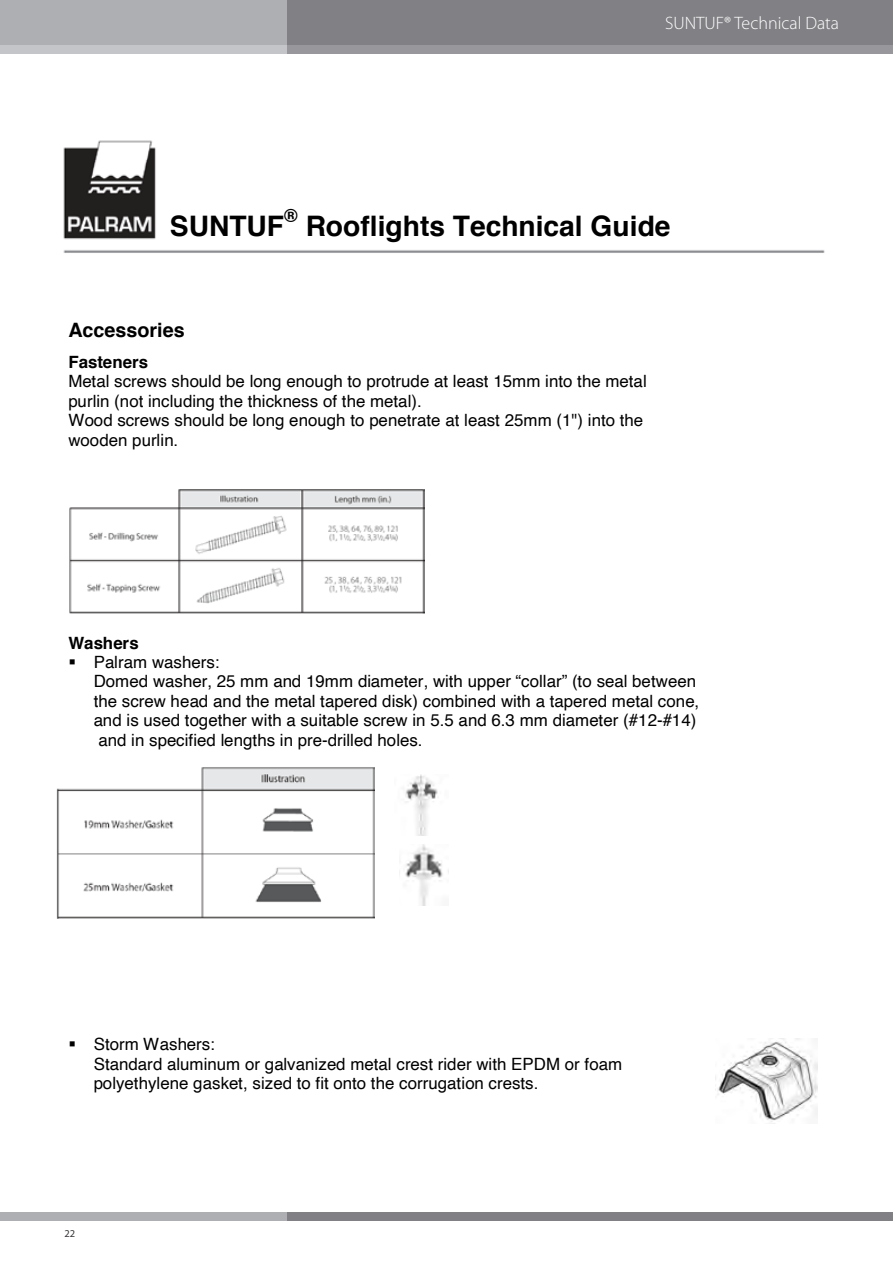
<style>
.page{position:relative;width:893px;height:1263px;background:#fff}
.page>*{position:absolute;margin:0;border:0;box-sizing:border-box;transform-origin:0 0}
.t1{font:700 28.2px "Helvetica";color:#000}
.t2{font:700 19.8px "Helvetica";color:#000}
.t3{font:700 18.3px "Helvetica";color:#000}
.t4{font:300 18px "Myriad Pro";color:#fff}
.t5{font:16.95px/19.5px "Helvetica";color:#000}
.t6{font:700 16.95px "Helvetica";color:#000}
.t7{font:10.5px "Myriad Pro";color:#373437}
</style>
<div class="page">
<div style="left:286px;top:1212px;width:607px;height:9px;background:#818084"></div>
<div style="left:0;top:1212px;width:286px;height:9px;background:#aeafb2"></div>
<div style="left:286px;top:0;width:607px;height:54px;background:#818084"></div>
<div style="left:286px;top:45px;width:607px;height:9px;background:#98989c"></div>
<div style="left:0;top:0;width:286px;height:54px;background:#aeafb2"></div>
<div style="left:0;top:45px;width:286px;height:9px;background:#c3c5c8"></div>
<img style="left:63px;top:140px;width:762px;height:113px">
<img style="left:717px;top:1038px;width:100px;height:86px">
<img style="left:69px;top:489px;width:356px;height:124px">
<img style="left:399px;top:844px;width:50px;height:61px">
<img style="left:405px;top:774px;width:33px;height:62px">
<img style="left:56px;top:767px;width:319px;height:151px">
<p class="t4" style="left:665px;top:13px;width:175px">SUNTUF® Technical Data</p>
<h1 class="t1" style="left:170px;top:203px;width:116px">SUNTUF</h1>
<p class="t3" style="left:284px;top:201px;width:15px">®</p>
<h1 class="t1" style="left:306px;top:203px;width:366px">Rooflights Technical Guide</h1>
<p class="t2" style="left:68px;top:314px;width:118px">Accessories</p>
<p class="t6" style="left:68px;top:348px;width:81px">Fasteners</p>
<p class="t5" style="left:68px;top:372px;width:580px">Metal screws should be long enough to protrude at least 15mm into the metal purlin (not including the thickness of the metal).<br>Wood screws should be long enough to penetrate at least 25mm (1") into the wooden purlin.</p>
<p class="t6" style="left:68px;top:629px;width:72px">Washers</p>
<p class="t5" style="left:94px;top:653px;width:607px">Palram washers:<br>Domed washer, 25 mm and 19mm diameter, with upper “collar” (to seal between the screw head and the metal tapered disk) combined with a tapered metal cone, and is used together with a suitable screw in 5.5 and 6.3 mm diameter (#12-#14) and in specified lengths in pre-drilled holes.</p>
<p class="t5" style="left:94px;top:1035px;width:530px">Storm Washers:<br>Standard aluminum or galvanized metal crest rider with EPDM or foam polyethylene gasket, sized to fit onto the corrugation crests.</p>
<p class="t7" style="left:64px;top:1228px;width:12px">22</p>
</div>
